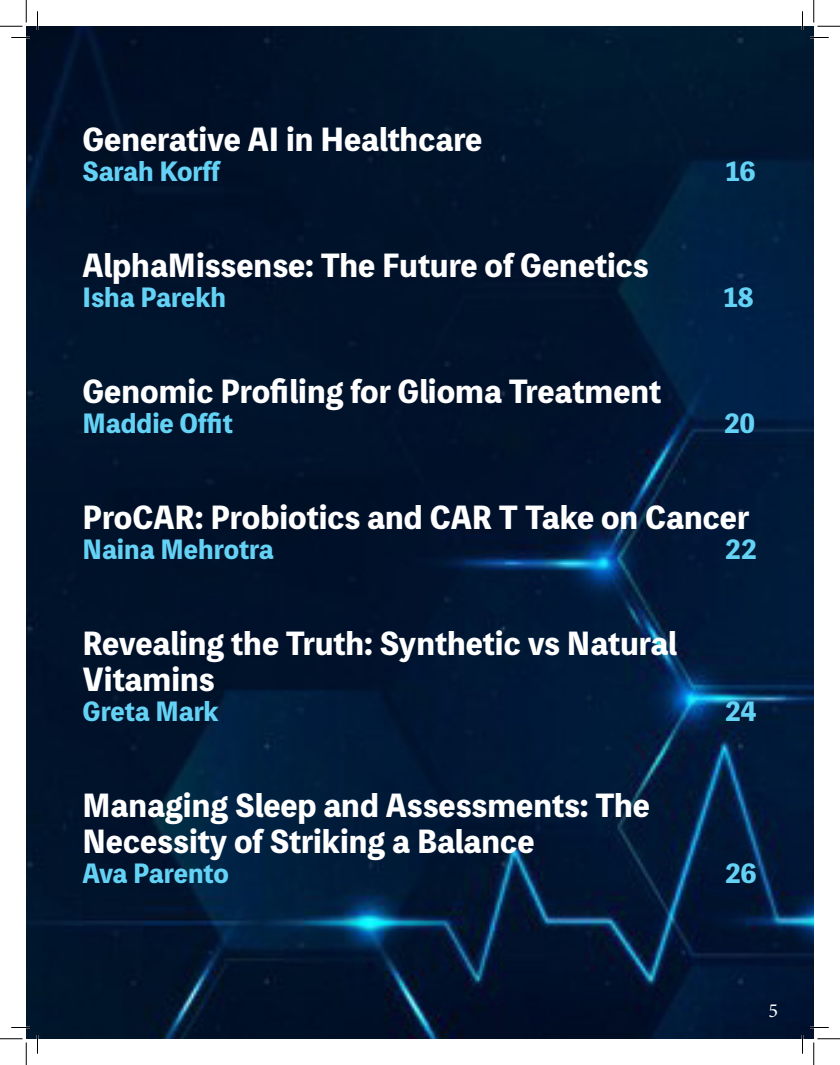
<style>
.page{position:relative;width:840px;height:1065px;background:#fff}
.page>*{position:absolute;margin:0;border:0;box-sizing:border-box;transform-origin:0 0}
.t1{font:800 30px "Toppan Bunkyu Midashi Gothic Std N";color:#fff}
.t2{font:800 25px "Toppan Bunkyu Midashi Gothic Std N";color:#64d2f5}
.t3{font:20px "Minion Pro";color:#fff}
</style>
<div class="page">
<img style="left:26px;top:26px;width:788px;height:1013px">
<svg style="left:11px;top:37px;width:19px;height:1px"></svg>
<svg style="left:810px;top:37px;width:19px;height:1px"></svg>
<svg style="left:11px;top:1027px;width:19px;height:1px"></svg>
<svg style="left:810px;top:1027px;width:19px;height:1px"></svg>
<svg style="left:37px;top:11px;width:1px;height:19px"></svg>
<svg style="left:37px;top:1035px;width:1px;height:19px"></svg>
<svg style="left:802px;top:11px;width:1px;height:19px"></svg>
<svg style="left:802px;top:1035px;width:1px;height:19px"></svg>
<svg style="left:0;top:0;width:27px;height:27px"></svg>
<svg style="left:0;top:1039px;width:27px;height:26px"></svg>
<svg style="left:814px;top:0;width:26px;height:27px"></svg>
<svg style="left:814px;top:1039px;width:26px;height:26px"></svg>
<p class="t1" style="left:82px;top:117px;width:401px">Generative AI in Healthcare</p>
<p class="t2" style="left:82px;top:153px;width:139px">Sarah Korff</p>
<p class="t2" style="left:726px;top:153px;width:31px">16</p>
<p class="t1" style="left:82px;top:243px;width:568px">AlphaMissense: The Future of Genetics</p>
<p class="t2" style="left:82px;top:279px;width:145px">Isha Parekh</p>
<p class="t2" style="left:724px;top:279px;width:31px">18</p>
<p class="t1" style="left:82px;top:369px;width:580px">Genomic Profiling for Glioma Treatment</p>
<p class="t2" style="left:82px;top:405px;width:152px">Maddie Offit</p>
<p class="t2" style="left:724px;top:405px;width:33px">20</p>
<p class="t1" style="left:82px;top:495px;width:668px">ProCAR: Probiotics and CAR T Take on Cancer</p>
<p class="t2" style="left:82px;top:531px;width:193px">Naina Mehrotra</p>
<p class="t2" style="left:725px;top:531px;width:33px">22</p>
<p class="t1" style="left:82px;top:621px;width:596px">Revealing the Truth: Synthetic vs Natural</p>
<p class="t1" style="left:82px;top:657px;width:134px">Vitamins</p>
<p class="t2" style="left:82px;top:693px;width:138px">Greta Mark</p>
<p class="t2" style="left:725px;top:693px;width:33px">24</p>
<p class="t1" style="left:82px;top:783px;width:569px">Managing Sleep and Assessments: The</p>
<p class="t1" style="left:82px;top:819px;width:453px">Necessity of Striking a Balance</p>
<p class="t2" style="left:82px;top:855px;width:148px">Ava Parento</p>
<p class="t2" style="left:725px;top:855px;width:33px">26</p>
<p class="t3" style="left:768px;top:997px;width:11px">5</p>
</div>
